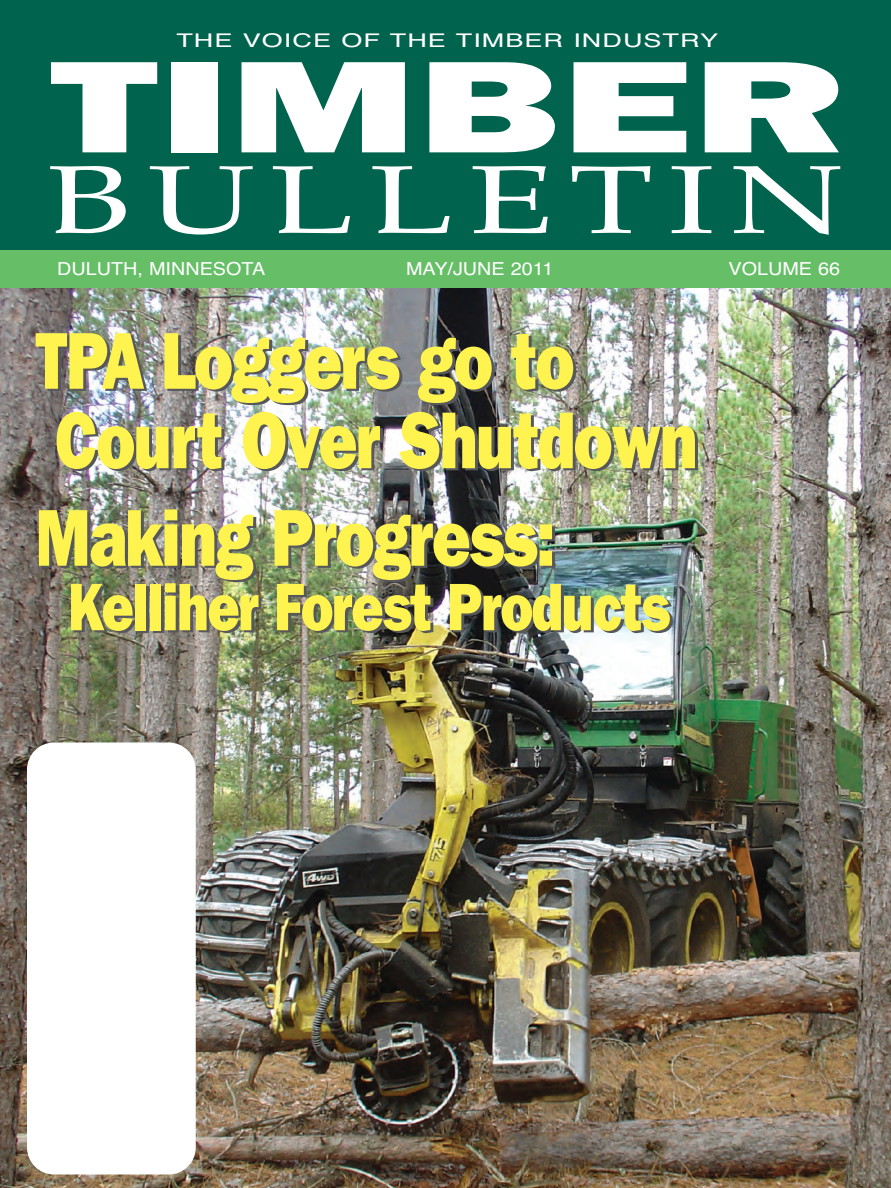
<style>
.page{position:relative;width:891px;height:1188px;background:#fff}
.page>*{position:absolute;margin:0;border:0;box-sizing:border-box;transform-origin:0 0}
.t1{font:800 131.4px "Franklin Gothic";color:#fff;scale:1.67 1}
.t2{font:96.6px "Palatino";letter-spacing:.11em;color:#fff;scale:1.43 1}
.t3{font:800 81px/79.5px "Franklin Gothic";letter-spacing:-.025em;color:#fff34f;scale:.8 1}
.t4{font:800 67.5px "Franklin Gothic";letter-spacing:-.025em;color:#fff34f;scale:.8 1}
.t5{font:18.9px "Helvetica";letter-spacing:.04em;color:#fff;scale:1.43 1}
.t6{font:18px "Helvetica";color:#fff;scale:1.1 1}
</style>
<div class="page">
<img style="left:0;top:287px;width:891px;height:901px">
<div style="left:0;top:0;width:891px;height:253px;background:#00634d"></div>
<div style="left:0;top:250px;width:891px;height:37px;background:#66be67"></div>
<div style="left:27px;top:742px;width:169px;height:432px;background:#fff;border-radius:27px"></div>
<p class="t5" style="left:176px;top:29px;width:380px">THE VOICE OF THE TIMBER INDUSTRY</p>
<h1 class="t1" style="left:50px;top:30px;width:476px">TIMBER</h1>
<p class="t2" style="left:48px;top:143px;width:559px">BULLETIN</p>
<p class="t6" style="left:57px;top:258px;width:191px">DULUTH, MINNESOTA</p>
<p class="t6" style="left:406px;top:258px;width:135px">MAY/JUNE 2011</p>
<p class="t6" style="left:729px;top:258px;width:103px">VOLUME 66</p>
<p class="t3" style="left:35px;top:321px;width:829px">TPA Loggers go to<br>Court Over Shutdown</p>
<p class="t3" style="left:35px;top:498px;width:652px">Making Progress:</p>
<p class="t4" style="left:68px;top:567px;width:754px">Kelliher Forest Products</p>
</div>
